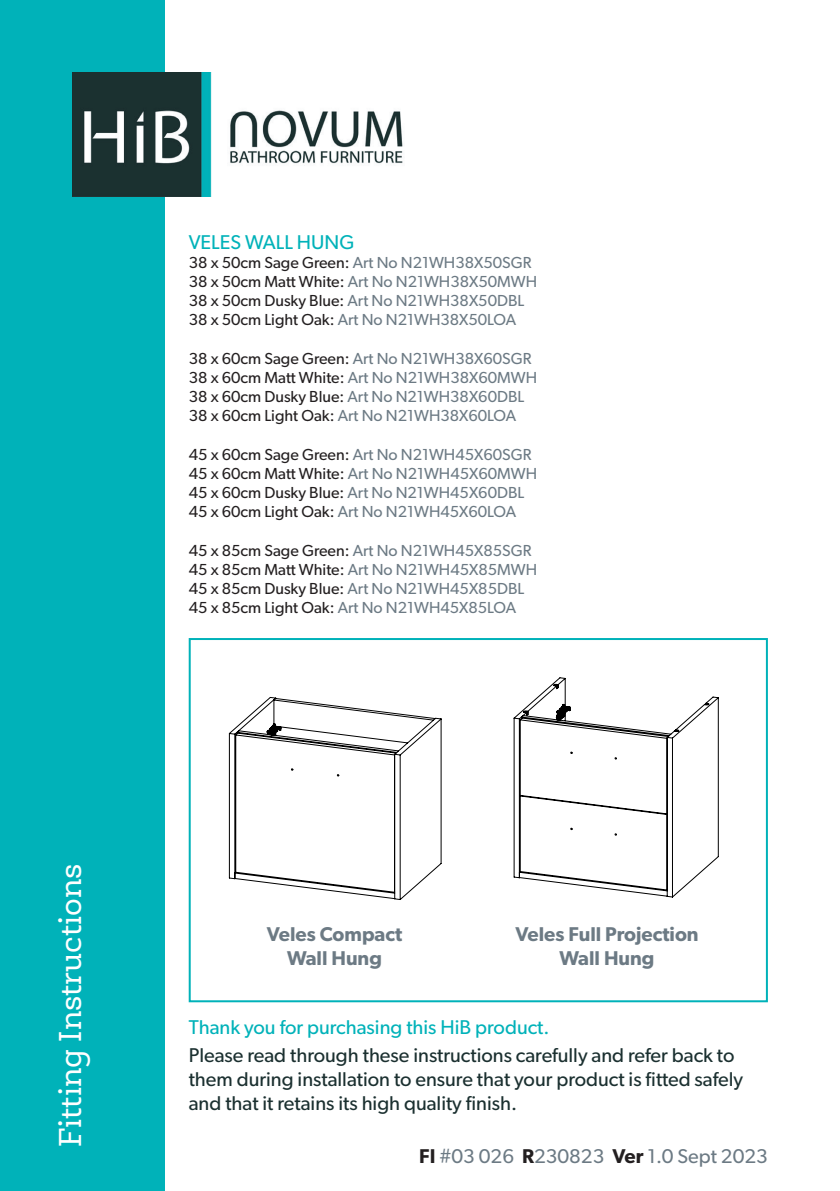
<style>
.page{position:relative;width:840px;height:1191px;background:#fff}
.page>*{position:absolute;margin:0;border:0;box-sizing:border-box;transform-origin:0 0}
.t1{font:32px "Newslab";color:#fff}
.t2{font:20px/24px "Gibson";color:#1b3030}
.t3{font:20px "Gibson";color:#00b2b9}
.t4{font:600 20px "Gibson";color:#6c7a84}
.t5{font:20px "Gibson";color:#6c7a84}
.t6{font:16px "Gibson";color:#6c7a84}
.s1{color:#231f20}
.s2{font-weight:600;color:#231f20}
</style>
<div class="page">
<div style="left:0;top:0;width:164px;height:1191px;background:#00b2b9"></div>
<img style="left:72px;top:72px;width:331px;height:124px">
<div style="left:189px;top:638px;width:578px;height:364px;border:2px solid #00b2b9"></div>
<svg style="left:513px;top:677px;width:205px;height:220px"></svg>
<svg style="left:229px;top:697px;width:212px;height:203px"></svg>
<p class="t3" style="left:189px;top:230px;width:167px">VELES WALL HUNG</p>
<p class="t6" style="left:189px;top:253px;width:344px"><span class="s1">38 x 50cm Sage Green:</span> Art No N21WH38X50SGR</p>
<p class="t6" style="left:189px;top:272px;width:350px"><span class="s1">38 x 50cm Matt White:</span> Art No N21WH38X50MWH</p>
<p class="t6" style="left:189px;top:291px;width:337px"><span class="s1">38 x 50cm Dusky Blue:</span> Art No N21WH38X50DBL</p>
<p class="t6" style="left:189px;top:310px;width:329px"><span class="s1">38 x 50cm Light Oak:</span> Art No N21WH38X50LOA</p>
<p class="t6" style="left:189px;top:349px;width:344px"><span class="s1">38 x 60cm Sage Green:</span> Art No N21WH38X60SGR</p>
<p class="t6" style="left:189px;top:368px;width:350px"><span class="s1">38 x 60cm Matt White:</span> Art No N21WH38X60MWH</p>
<p class="t6" style="left:189px;top:387px;width:337px"><span class="s1">38 x 60cm Dusky Blue:</span> Art No N21WH38X60DBL</p>
<p class="t6" style="left:189px;top:406px;width:329px"><span class="s1">38 x 60cm Light Oak:</span> Art No N21WH38X60LOA</p>
<p class="t6" style="left:189px;top:445px;width:344px"><span class="s1">45 x 60cm Sage Green:</span> Art No N21WH45X60SGR</p>
<p class="t6" style="left:189px;top:464px;width:350px"><span class="s1">45 x 60cm Matt White:</span> Art No N21WH45X60MWH</p>
<p class="t6" style="left:189px;top:483px;width:337px"><span class="s1">45 x 60cm Dusky Blue:</span> Art No N21WH45X60DBL</p>
<p class="t6" style="left:189px;top:502px;width:329px"><span class="s1">45 x 60cm Light Oak:</span> Art No N21WH45X60LOA</p>
<p class="t6" style="left:189px;top:541px;width:344px"><span class="s1">45 x 85cm Sage Green:</span> Art No N21WH45X85SGR</p>
<p class="t6" style="left:189px;top:560px;width:350px"><span class="s1">45 x 85cm Matt White:</span> Art No N21WH45X85MWH</p>
<p class="t6" style="left:189px;top:579px;width:337px"><span class="s1">45 x 85cm Dusky Blue:</span> Art No N21WH45X85DBL</p>
<p class="t6" style="left:189px;top:598px;width:329px"><span class="s1">45 x 85cm Light Oak:</span> Art No N21WH45X85LOA</p>
<p class="t1" style="left:50px;top:1147px;width:285px;rotate:-90deg">Fitting Instructions</p>
<p class="t4" style="left:267px;top:921px;width:137px">Veles Compact</p>
<p class="t4" style="left:287px;top:945px;width:96px">Wall Hung</p>
<p class="t4" style="left:515px;top:921px;width:185px">Veles Full Projection</p>
<p class="t4" style="left:559px;top:945px;width:96px">Wall Hung</p>
<p class="t3" style="left:189px;top:1015px;width:362px">Thank you for purchasing this HiB product.</p>
<p class="t2" style="left:189px;top:1043px;width:555px">Please read through these instructions carefully and refer back to them during installation to ensure that your product is fitted safely and that it retains its high quality finish.</p>
<p class="t5" style="left:419px;top:1144px;width:350px"><span class="s2">FI</span> #03 026 <span class="s2">R</span>230823 <span class="s2">Ver</span> 1.0 Sept 2023</p>
</div>
